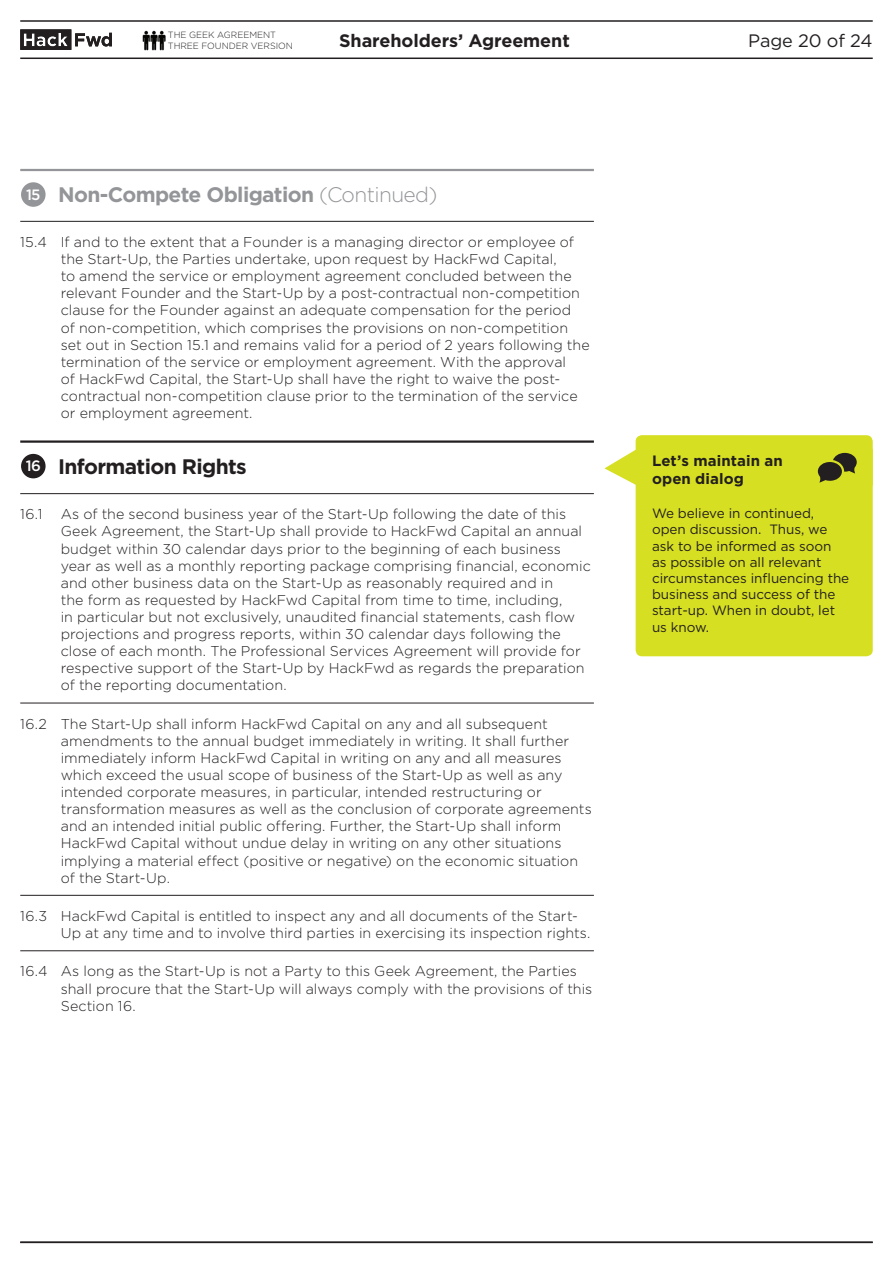
<style>
.page{position:relative;width:893px;height:1263px;background:#fff}
.page>*{position:absolute;margin:0;border:0;box-sizing:border-box;transform-origin:0 0}
.t1{font:700 21px "Gotham";letter-spacing:-.03em;color:#939598}
.t2{font:700 21px "Gotham";letter-spacing:-.03em;color:#231f20}
.t3{font:700 18px "Gotham";letter-spacing:-.005em;color:#231f20}
.t4{font:18px "Gotham";letter-spacing:-.005em;color:#231f20}
.t5{font:700 15px/18px "Gotham";letter-spacing:.005em;color:#231f20}
.t6{font:500 15px "Gotham";color:#fff}
.t7{font:300 14.25px/17.1px "Gotham";letter-spacing:-.005em;color:#231f20}
.t8{font:13.5px/16.2px "Gotham";letter-spacing:-.005em;color:#231f20}
.t9{font:300 9px/10.8px "Gotham";letter-spacing:-.005em;color:#231f20}
.s1{font-weight:300}
</style>
<div class="page">
<hr style="left:20px;top:20px;width:853px;height:2px;background:#231f20">
<hr style="left:20px;top:58px;width:853px;height:1px;background:#231f20">
<hr style="left:20px;top:1241px;width:853px;height:2px;background:#231f20">
<svg style="left:20px;top:29px;width:92px;height:21px"></svg>
<img style="left:143px;top:31px;width:22px;height:20px">
<hr style="left:20px;top:440px;width:574px;height:3px;background:#231f20">
<div style="left:22px;top:455px;width:23px;height:23px;background:#231f20;border-radius:50%"></div>
<div style="left:21px;top:454px;width:25px;height:24px;border:1px solid #231f20;border-radius:50%"></div>
<hr style="left:20px;top:493px;width:574px;height:1px;background:#231f20">
<hr style="left:20px;top:703px;width:574px;height:1px;background:#231f20">
<hr style="left:20px;top:895px;width:574px;height:1px;background:#231f20">
<hr style="left:20px;top:950px;width:574px;height:1px;background:#231f20">
<hr style="left:20px;top:169px;width:574px;height:2px;background:#939598">
<div style="left:22px;top:183px;width:23px;height:23px;background:#939598;border-radius:50%"></div>
<div style="left:21px;top:182px;width:25px;height:25px;border:1px solid #939598;border-radius:50%"></div>
<hr style="left:20px;top:221px;width:574px;height:1px;background:#231f20">
<div style="left:636px;top:435px;width:237px;height:221px;background:#d6df21;border-radius:6px"></div>
<svg style="left:604px;top:449px;width:269px;height:36px"></svg>
<p class="t9" style="left:168px;top:30px;width:125px">The geek agreement<br>Three Foun der version</p>
<p class="t3" style="left:339px;top:28px;width:232px">Shareholders’ Agreement</p>
<p class="t4" style="left:748px;top:29px;width:126px">Page 20 of 24</p>
<h1 class="t1" style="left:58px;top:181px;width:381px">Non-Compete Obligation <span class="s1">(Continued)</span></h1>
<p class="t6" style="left:26px;top:185px;width:16px">15</p>
<p class="t7" style="left:61px;top:233px;width:530px;text-indent:-40px">15.4 If and to the extent that a Founder is a managing director or employee of the Start-U p, the Parties undertake, upon request by H ackFwd Capital,<br>to amend the service or employment agreement concluded between the relevant Founder and the Start-U p by a post-contractual non-competition clause for the Founder against an adequate compensation for the period<br>of non-competition, which comprises the provisions on non-competition set out in Section 15.1 and remains valid for a period of 2 years following the termination of the service or employment agreement. With the approval<br>of H ackFwd Capital, the Start-U p shall have the right to waive the post&shy;contractual non-competition clause prior to the termination of the service or employment agreement.</p>
<h1 class="t2" style="left:58px;top:452px;width:190px">Information Rights</h1>
<p class="t6" style="left:26px;top:456px;width:17px">16</p>
<p class="t7" style="left:20px;top:506px;width:33px">16.1 A</p>
<p class="t7" style="left:61px;top:506px;width:532px;text-indent:11px">s of the second business year of the Start-U p following the date of this Geek Agreement, the Start-U p shall provide to HackFwd Capital an annual budget within 30 calendar days prior to the beginning of each business year as well as a monthly reporting package comprising financial, economic and other business data on the Start-U p as reasonably required and in<br>the form as requested by HackFwd Capital from time to time, including,<br>in particular but not exclusively, unaudited financial statements, cash flow projections and progress reports, within 30 calendar days following the close of each month. The Professional Services Agreement will provide for respective support of the Start-U p by H ackFwd as regards the preparation of the reporting documentation.</p>
<p class="t7" style="left:61px;top:715px;width:533px;text-indent:-40px">16.2 The Start-U p shall inform HackFwd Capital on any and all subsequent amendments to the annual budget immediately in writing. It shall further immediately inform HackFwd Capital in writing on any and all measures which exceed the usual scope of business of the Start-U p as well as any intended corporate measures, in particular, intended restructuring or transformation measures as well as the conclusion of corporate agreements and an intended initial public offering. Further, the Start-U p shall inform HackFwd Capital without undue delay in writing on any other situations implying a material effect (positive or negative) on the economic situation of the Start-U p.</p>
<p class="t7" style="left:61px;top:907px;width:531px;text-indent:-41px">16.3 HackFwd Capital is entitled to inspect any and all documents of the Start-<br>U p at any time and to involve third parties in exercising its inspection rights.</p>
<p class="t7" style="left:61px;top:963px;width:533px;text-indent:-41px">16.4 As long as the Start-U p is not a Party to this Geek Agreement, the Parties shall procure that the Start-U p will always comply with the provisions of this<br>Section 16.</p>
<p class="t5" style="left:652px;top:452px;width:132px">Let’s maintain an open dialog</p>
<p class="t8" style="left:652px;top:505px;width:199px">We believe in continued, open discussion. Thus, we ask to be informed as soon<br>as possible on all relevant circumstances influencing the business and success of the start-up. When in doubt, let us know.</p>
</div>
